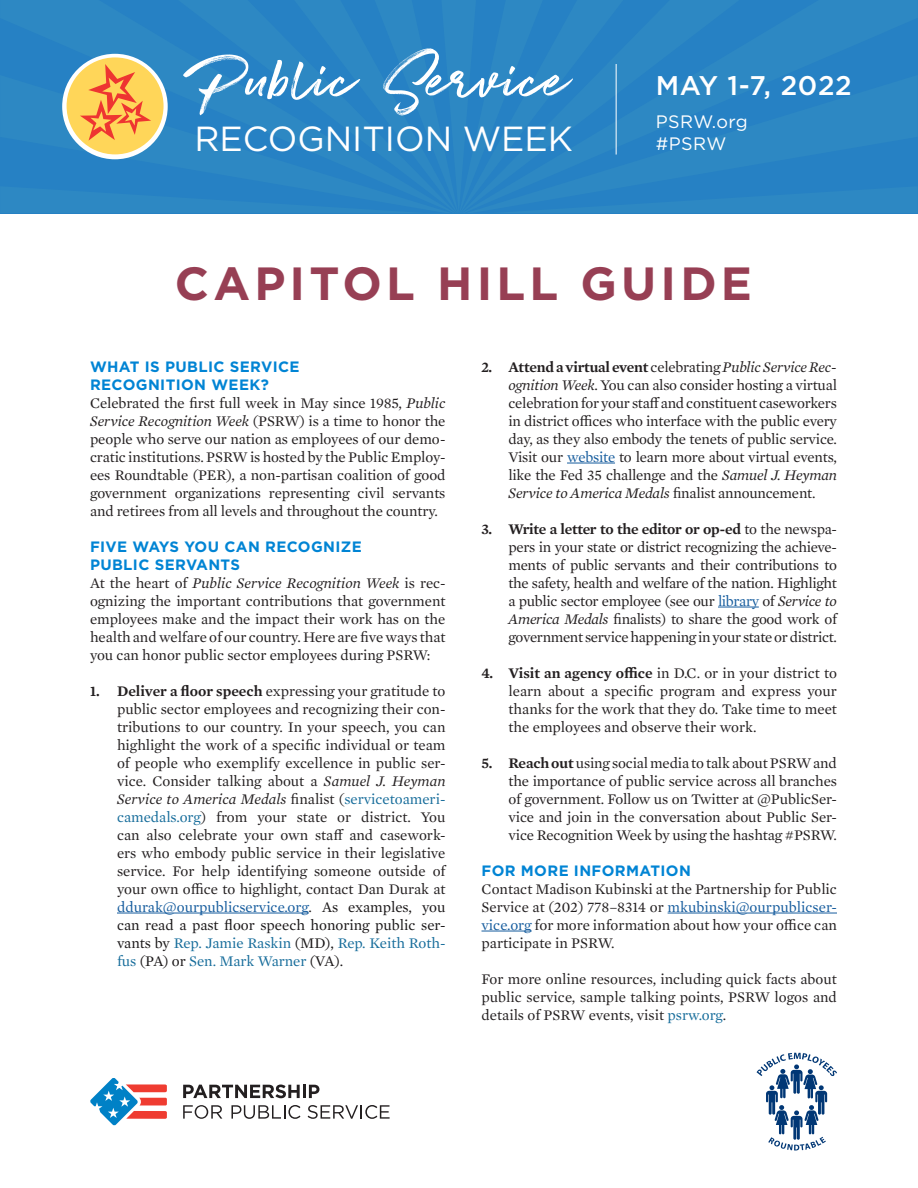
<style>
.page{position:relative;width:918px;height:1188px;background:#fff}
.page>*{position:absolute;margin:0;border:0;box-sizing:border-box;transform-origin:0 0}
.t1{font:74.55px "Super Fly One";letter-spacing:.025em;color:#fff}
.title_main{font:700 46.5px "Gotham";letter-spacing:.09em;color:#973f54}
.t2{font:34.8px "Gotham";color:#fff}
.t3{font:500 27px "Gotham";letter-spacing:.025em;color:#fff}
.t4{font:18px/22.5px "Gotham";letter-spacing:.025em;color:#fff}
.t5{font:15px/18px "Mercury Text G1";letter-spacing:-.01em;color:#231f20;text-align:justify}
.Major_Subheading{font:700 15px/18px "Gotham";letter-spacing:.025em;color:#0084d4}
.s1{font-style:italic}
.s2{font-weight:600}
.s3{color:#176d9b}
.s4{color:#175d9e}
.s5{color:#1a1718}
</style>
<div class="page">
<hr style="left:117px;top:913px;width:192px;height:1px;background:#175d9e">
<hr style="left:567px;top:463px;width:48px;height:1px;background:#175d9e">
<hr style="left:718px;top:607px;width:41px;height:1px;background:#175d9e">
<hr style="left:668px;top:913px;width:169px;height:1px;background:#175d9e">
<hr style="left:482px;top:931px;width:50px;height:1px;background:#175d9e">
<svg style="left:757px;top:1053px;width:80px;height:98px"></svg>
<div style="left:0;top:0;width:918px;height:213px;background:#2d88c3"></div>
<svg style="left:183px;top:1085px;width:136px;height:13px"></svg>
<svg style="left:183px;top:1105px;width:39px;height:14px"></svg>
<svg style="left:231px;top:1105px;width:69px;height:14px"></svg>
<svg style="left:308px;top:1105px;width:82px;height:14px"></svg>
<svg style="left:90px;top:1078px;width:77px;height:48px"></svg>
<p class="t1" style="left:196px;top:36px;width:377px">Public Service</p>
<p class="t2" style="left:194px;top:116px;width:380px">RECOGNITION WEEK</p>
<p class="t3" style="left:656px;top:68px;width:198px">MAY 1-7, 2022</p>
<p class="t4" style="left:656px;top:110px;width:94px">PSRW.org #PSRW</p>
<p class="title_main" style="left:175px;top:252px;width:579px">CAPITOL HILL GUIDE</p>
<p class="Major_Subheading" style="left:90px;top:357px;width:211px">WHAT IS PUBLIC SERVICE<br>RECOGNITION WEEK?</p>
<p class="t5" style="left:90px;top:393px;width:357px">Celebrated the first full week in May since 1985, <span class="s1">Public Service Recognition Week</span> (PSRW) is a time to honor the people who serve our nation as employees of our demo&shy;cratic institutions. PSRW is hosted by the Public Employ&shy;ees Roundtable (PER), a non-partisan coalition of good government organizations representing civil servants and retirees from all levels and throughout the country.</p>
<p class="Major_Subheading" style="left:90px;top:537px;width:273px">FIVE WAYS YOU CAN RECOGNIZE<br>PUBLIC SERVANTS</p>
<p class="t5" style="left:90px;top:573px;width:357px">At the heart of <span class="s1">Public Service Recognition Week</span> is rec&shy;ognizing the important contributions that government employees make and the impact their work has on the health and welfare of our country. Here are five ways that you can honor public sector employees during PSRW:</p>
<p class="t5" style="left:117px;top:681px;width:330px;text-indent:-27px"><span class="s2">1. Deliver a floor speech</span> expressing your gratitude to public sector employees and recognizing their con&shy;tributions to our country. In your speech, you can highlight the work of a specific individual or team of people who exemplify excellence in public ser&shy;vice. Consider talking about a <span class="s1">Samuel J. Heyman Service to America Medals</span> finalist (<span class="s3">servicetoameri&shy;camedals.org</span>) from your state or district. You can also celebrate your own staff and casework&shy;ers who embody public service in their legislative service. For help identifying someone outside of your own office to highlight, contact Dan Durak at <span class="s4">ddurak@ourpublicservice.org</span>. <span class="s5">As examples, you can read a past floor speech honoring public ser&shy;vants by</span> <span class="s3">Rep. Jamie Raskin</span> <span class="s5">(MD),</span> <span class="s3">Rep. Keith Roth&shy;fus</span> <span class="s5">(PA) or</span> <span class="s3">Sen. Mark Warner</span> <span class="s5">(VA).</span></p>
<p class="t5" style="left:508px;top:357px;width:330px;text-indent:-27px"><span class="s2">2. Attend a virtual event</span> celebrating <span class="s1">Public Service Rec&shy;ognition Week</span>. You can also consider hosting a virtual celebration for your staff and constituent caseworkers in district offices who interface with the public every day, as they also embody the tenets of public service.<br>Visit our <span class="s4">website</span> to learn more about virtual events, like the Fed 35 challenge and the <span class="s1">Samuel J. Heyman Service to America Medals</span> finalist announcement.</p>
<p class="t5" style="left:508px;top:519px;width:330px;text-indent:-27px"><span class="s2">3. Write a letter to the editor or op-ed</span> to the newspa&shy;pers in your state or district recognizing the achieve&shy;ments of public servants and their contributions to the safety, health and welfare of the nation. Highlight a public sector employee (see our <span class="s4">library</span> of <span class="s1">Service to America Medals</span> finalists) to share the good work of government service happening in your state or district.</p>
<p class="t5" style="left:508px;top:663px;width:330px;text-indent:-27px"><span class="s2">4. Visit an agency office</span> in D.C. or in your district to learn about a specific program and express your thanks for the work that they do. Take time to meet the employees and observe their work.</p>
<p class="t5" style="left:508px;top:753px;width:330px;text-indent:-27px"><span class="s2">5. Reach out</span> using social media to talk about PSRW and the importance of public service across all branches of government. Follow us on Twitter at @PublicSer&shy;vice and join in the conversation about Public Ser&shy;vice Recognition Week by using the hashtag #PSRW.</p>
<p class="Major_Subheading" style="left:482px;top:861px;width:211px">FOR MORE INFORMATION</p>
<p class="t5" style="left:482px;top:879px;width:357px">Contact Madison Kubinski at the Partnership for Public Service at (202) 778–8314 or <span class="s4">mkubinski@ourpublicser&shy;vice.org</span> for more information about how your office can participate in PSRW.</p>
<p class="t5" style="left:482px;top:969px;width:357px">For more online resources, including quick facts about public service, sample talking points, PSRW logos and details of PSRW events, visit <span class="s3">psrw.org</span>.</p>
</div>
